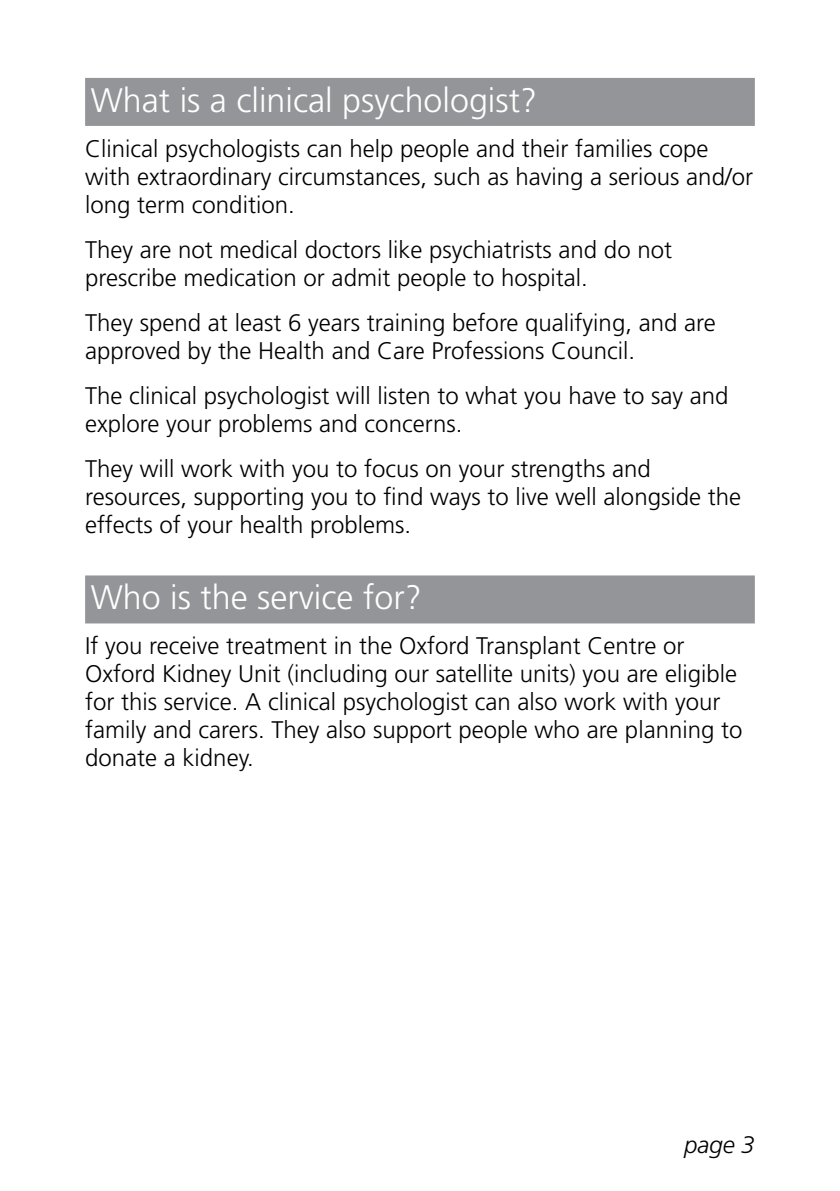
<style>
.page{position:relative;width:840px;height:1191px;background:#fff}
.page>*{position:absolute;margin:0;border:0;box-sizing:border-box;transform-origin:0 0}
.t1{font:300 34px "Frutiger";color:#fff}
.t2{font:300 24px/28px "Frutiger";color:#000}
.t3{font:italic 300 24px "Frutiger";color:#000}
</style>
<div class="page">
<div style="left:85px;top:78px;width:669px;height:48px;background:#939598"></div>
<div style="left:85px;top:575px;width:669px;height:48px;background:#939598"></div>
<h1 class="t1" style="left:91px;top:81px;width:447px">What is a clinical psychologist?</h1>
<p class="t2" style="left:85px;top:134px;width:669px">Clinical psychologists can help people and their families cope with extraordinary circumstances, such as having a serious and/or long term condition.</p>
<p class="t2" style="left:85px;top:235px;width:588px">They are not medical doctors like psychiatrists and do not prescribe medication or admit people to hospital.</p>
<p class="t2" style="left:85px;top:308px;width:631px">They spend at least 6 years training before qualifying, and are approved by the Health and Care Professions Council.</p>
<p class="t2" style="left:85px;top:381px;width:644px">The clinical psychologist will listen to what you have to say and explore your problems and concerns.</p>
<p class="t2" style="left:85px;top:454px;width:657px">They will work with you to focus on your strengths and resources, supporting you to find ways to live well alongside the effects of your health problems.</p>
<h1 class="t1" style="left:91px;top:578px;width:332px">Who is the service for?</h1>
<p class="t2" style="left:85px;top:632px;width:658px">If you receive treatment in the Oxford Transplant Centre or Oxford Kidney Unit (including our satellite units) you are eligible for this service. A clinical psychologist can also work with your family and carers. They also support people who are planning to donate a kidney.</p>
<p class="t3" style="left:683px;top:1131px;width:72px">page 3</p>
</div>
